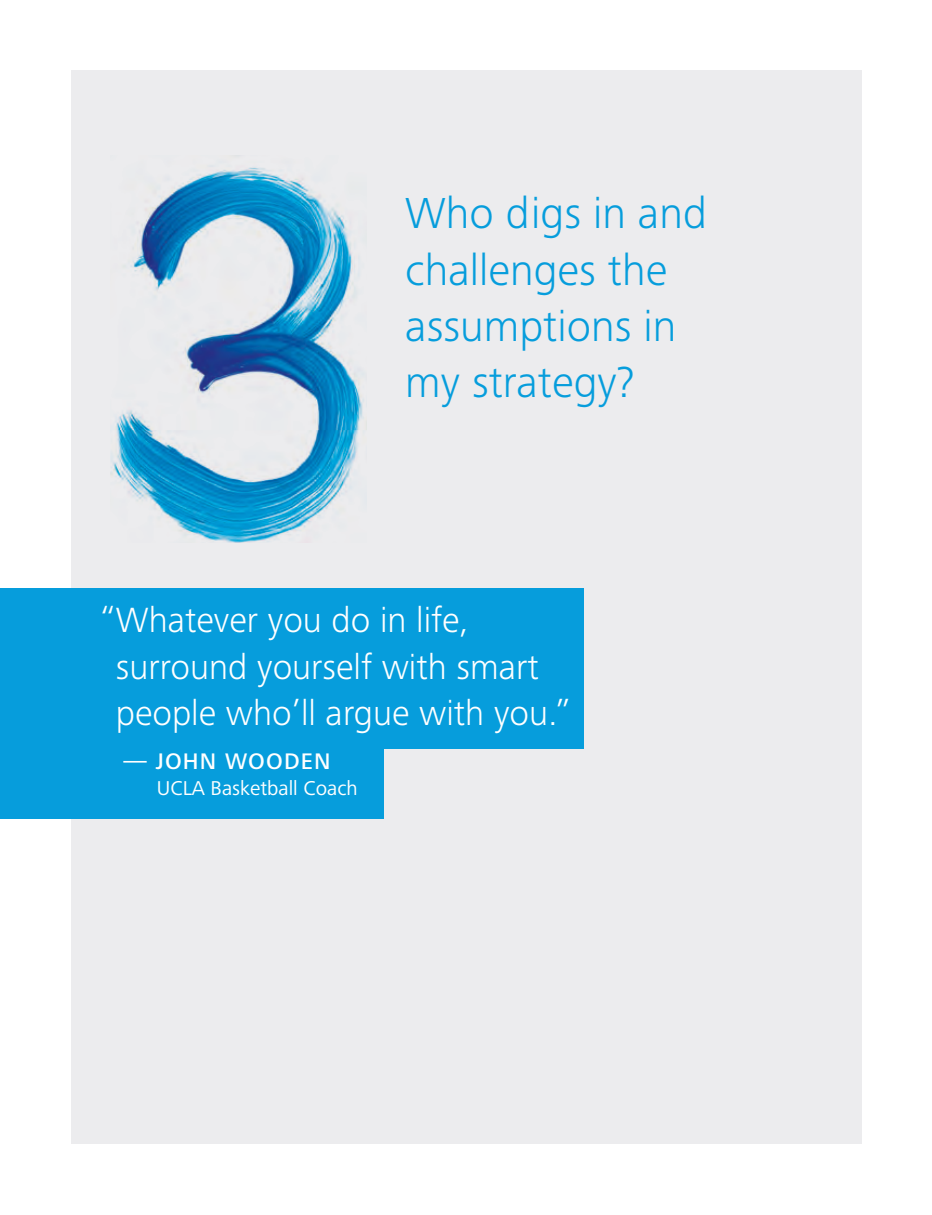
<style>
.page{position:relative;width:932px;height:1215px;background:#fff}
.page>*{position:absolute;margin:0;border:0;box-sizing:border-box;transform-origin:0 0}
.t1{font:300 45px/56.2px "Frutiger Next Pro";color:#069ddc}
.t2{font:300 36.23px/46.8px "Frutiger Next Pro";color:#fff}
.t3{font:500 23.4px "Frutiger Next Pro";letter-spacing:.05em;color:#fff}
.t4{font:20.7px "Frutiger Next Pro";color:#fff}
</style>
<div class="page">
<div style="left:71px;top:71px;width:790px;height:1073px;background:#ececee"></div>
<div style="left:0;top:588px;width:583px;height:65px;background:#069ddc"></div>
<div style="left:0;top:646px;width:583px;height:54px;background:#069ddc"></div>
<div style="left:0;top:691px;width:583px;height:57px;background:#069ddc"></div>
<div style="left:0;top:727px;width:383px;height:92px;background:#069ddc"></div>
<img style="left:110px;top:166px;width:254px;height:377px">
<p class="t1" style="left:405px;top:185px;width:303px">Who digs in and challenges the assumptions in my strategy?</p>
<p class="t2" style="left:116px;top:597px;width:456px;text-indent:-16px">“Whatever you do in life, surround yourself with smart people who’ll argue with you.”</p>
<p class="t3" style="left:124px;top:748px;width:208px">— JOHN WOODEN</p>
<p class="t4" style="left:157px;top:777px;width:202px">UCLA Basketball Coach</p>
</div>
